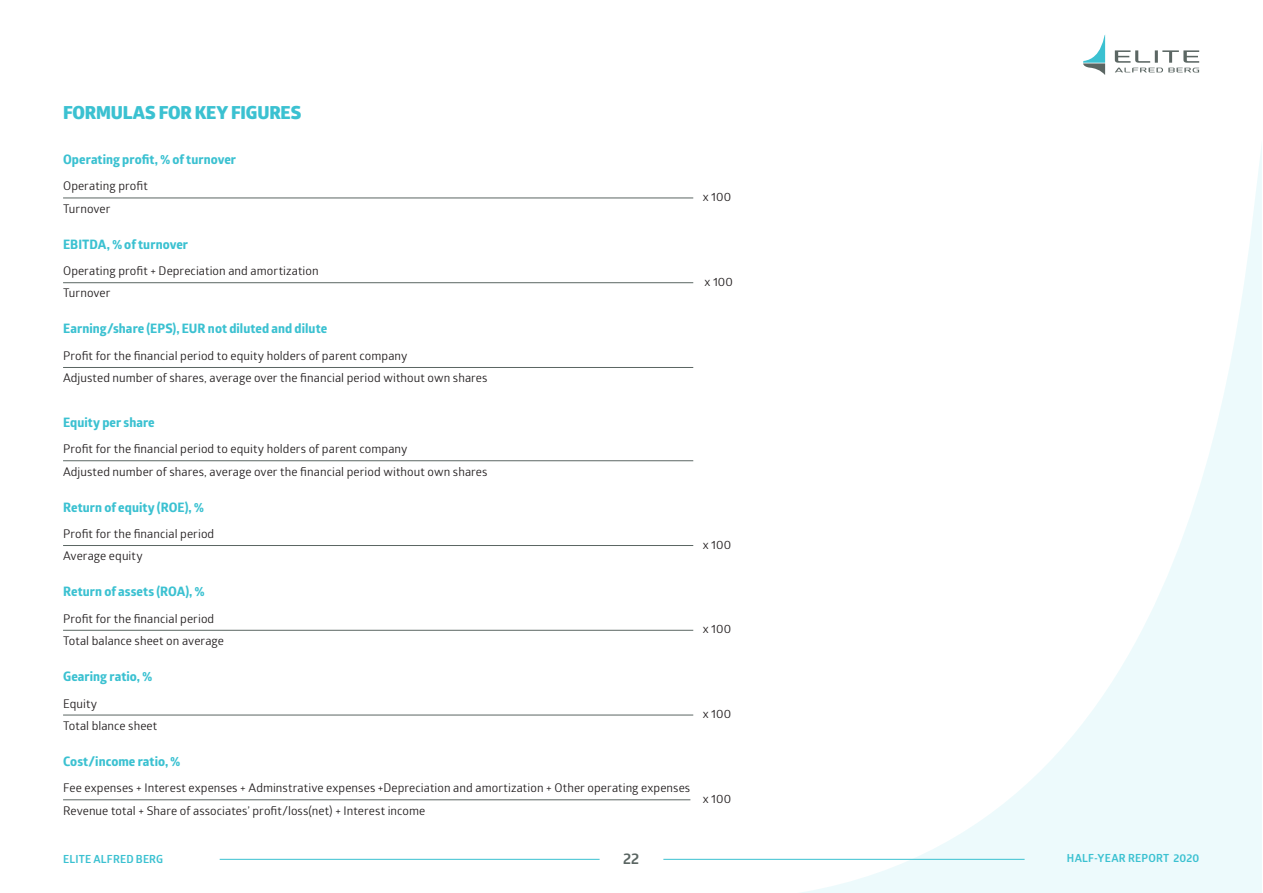
<style>
.page{position:relative;width:1263px;height:893px;background:#fff}
.page>*{position:absolute;margin:0;border:0;box-sizing:border-box;transform-origin:0 0}
.Väliotsikko-taulukot{font:800 18px "Glober";letter-spacing:-.01em;color:#3bc1d1}
.t1{font:700 15px "Glober";color:#5b6663}
.Kaavio_pikkuotsikkor{font:800 12.75px "Glober";letter-spacing:.005em;color:#3bc1d1}
.Kaavio_ykkösrivi{font:12px "Glober";letter-spacing:.005em;color:#231f20}
.Leipäteksti_pieni__t{font:12px "Glober";letter-spacing:.005em;color:#231f20}
.Leipäteksti{font:12px "Glober";letter-spacing:.005em;color:#231f20}
.t2{font:700 10.95px "Glober";letter-spacing:.02em;color:#3bc1d1}
</style>
<div class="page">
<svg style="left:770px;top:145px;width:492px;height:748px"></svg>
<svg style="left:1115px;top:50px;width:84px;height:22px"></svg>
<svg style="left:1083px;top:35px;width:22px;height:40px"></svg>
<hr style="left:220px;top:859px;width:380px;height:1px;background:#3bc1d1">
<hr style="left:663px;top:859px;width:361px;height:1px;background:#3bc1d1">
<hr style="left:63px;top:198px;width:630px;height:1px;background:#5b6663">
<hr style="left:63px;top:282px;width:630px;height:1px;background:#5b6663">
<hr style="left:63px;top:367px;width:630px;height:1px;background:#5b6663">
<hr style="left:63px;top:460px;width:630px;height:1px;background:#5b6663">
<hr style="left:63px;top:545px;width:630px;height:1px;background:#5b6663">
<hr style="left:63px;top:630px;width:630px;height:1px;background:#5b6663">
<hr style="left:63px;top:715px;width:630px;height:1px;background:#5b6663">
<hr style="left:63px;top:799px;width:627px;height:1px;background:#5b6663">
<p class="Väliotsikko-taulukot" style="left:63px;top:100px;width:240px">FORMULAS FOR KEY FIGURES</p>
<p class="Kaavio_pikkuotsikkor" style="left:63px;top:150px;width:175px">Operating profit, % of turnover</p>
<p class="Kaavio_ykkösrivi" style="left:63px;top:178px;width:86px">Operating profit</p>
<p class="Leipäteksti" style="left:63px;top:200px;width:49px">Turnover</p>
<p class="Kaavio_pikkuotsikkor" style="left:63px;top:235px;width:127px">EBITDA, % of turnover</p>
<p class="Kaavio_ykkösrivi" style="left:63px;top:263px;width:257px">Operating profit + Depreciation and amortization</p>
<p class="Leipäteksti_pieni__t" style="left:63px;top:285px;width:49px">Turnover</p>
<p class="Kaavio_pikkuotsikkor" style="left:63px;top:320px;width:266px">Earning/share (EPS), EUR not diluted and dilute</p>
<p class="Kaavio_ykkösrivi" style="left:63px;top:347px;width:346px">Profit for the financial period to equity holders of parent company</p>
<p class="Leipäteksti" style="left:63px;top:370px;width:426px">Adjusted number of shares, average over the financial period without own shares</p>
<p class="Kaavio_pikkuotsikkor" style="left:63px;top:413px;width:93px">Equity per share</p>
<p class="Kaavio_ykkösrivi" style="left:63px;top:441px;width:346px">Profit for the financial period to equity holders of parent company</p>
<p class="Leipäteksti_pieni__t" style="left:63px;top:463px;width:426px">Adjusted number of shares, average over the financial period without own shares</p>
<p class="Kaavio_pikkuotsikkor" style="left:63px;top:498px;width:142px">Return of equity (ROE), %</p>
<p class="Kaavio_ykkösrivi" style="left:63px;top:525px;width:153px">Profit for the financial period</p>
<p class="Leipäteksti_pieni__t" style="left:63px;top:548px;width:81px">Average equity</p>
<p class="Kaavio_pikkuotsikkor" style="left:63px;top:582px;width:143px">Return of assets (ROA), %</p>
<p class="Kaavio_ykkösrivi" style="left:63px;top:610px;width:153px">Profit for the financial period</p>
<p class="Leipäteksti_pieni__t" style="left:63px;top:632px;width:162px">Total balance sheet on average</p>
<p class="Kaavio_pikkuotsikkor" style="left:63px;top:667px;width:91px">Gearing ratio, %</p>
<p class="Kaavio_ykkösrivi" style="left:63px;top:695px;width:36px">Equity</p>
<p class="Leipäteksti_pieni__t" style="left:63px;top:717px;width:96px">Total blance sheet</p>
<p class="Kaavio_pikkuotsikkor" style="left:63px;top:752px;width:119px">Cost/income ratio, %</p>
<p class="Kaavio_ykkösrivi" style="left:63px;top:780px;width:629px">Fee expenses + Interest expenses + Adminstrative expenses +Depreciation and amortization + Other operating expenses</p>
<p class="Leipäteksti_pieni__t" style="left:63px;top:802px;width:364px">Revenue total + Share of associates’ profit/loss(net) + Interest income</p>
<p class="Leipäteksti_pieni__t" style="left:703px;top:188px;width:30px">x 100</p>
<p class="Leipäteksti_pieni__t" style="left:704px;top:273px;width:30px">x 100</p>
<p class="Leipäteksti_pieni__t" style="left:703px;top:536px;width:30px">x 100</p>
<p class="Leipäteksti_pieni__t" style="left:703px;top:621px;width:30px">x 100</p>
<p class="Leipäteksti_pieni__t" style="left:703px;top:705px;width:30px">x 100</p>
<p class="Leipäteksti_pieni__t" style="left:703px;top:790px;width:30px">x 100</p>
<p class="t2" style="left:63px;top:852px;width:102px">ELITE ALFRED BERG</p>
<p class="t1" style="left:623px;top:847px;width:18px">22</p>
<p class="t2" style="left:1067px;top:850px;width:134px">HALF-YEAR REPORT 2020</p>
</div>
